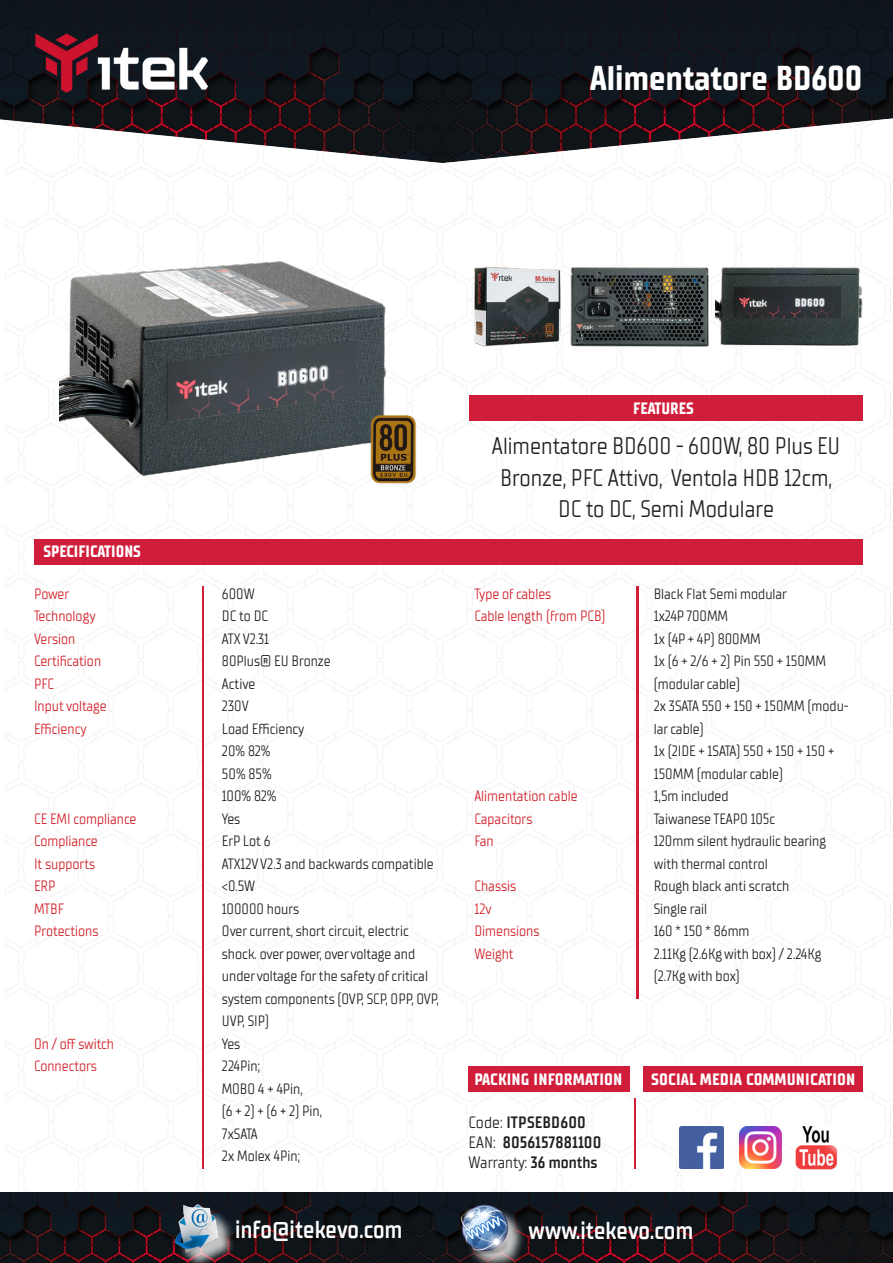
<style>
.page{position:relative;width:893px;height:1263px;background:#fff}
.page>*{position:absolute;margin:0;border:0;box-sizing:border-box;transform-origin:0 0}
.t1{font:700 34.5px "TT Supermolot Neue Condensed";color:#fff}
.t2{font:24.9px "TT Supermolot Neue Condensed Dm";letter-spacing:.01em;color:#fff;scale:.96 1}
.t3{font:24px/31.5px "TT Supermolot Neue Condensed";color:#231f20;text-align:center}
.t4{font:700 16.5px "TT Supermolot Neue Condensed";letter-spacing:.01em;color:#fff}
.t5{font:16.5px/19.8px "TT Supermolot Neue Condensed Dm";letter-spacing:.01em;color:#231f20}
.t6{font:16.5px "TT Supermolot Neue Condensed";color:#231f20}
.t7{font:15px/22.5px "TT Supermolot Neue Condensed";color:#231f20}
.t8{font:15px "TT Supermolot Neue Condensed";color:#d1232a}
.s1{font-family:"TT Supermolot Neue Condensed"}
.s2{font-family:"TT Supermolot Neue Condensed Dm"}
</style>
<div class="page">
<img style="left:0;top:0;width:893px;height:164px">
<img style="left:0;top:1193px;width:893px;height:70px">
<div style="left:464px;top:1207px;width:62px;height:56px;background:#fff;opacity:.75"></div>
<img style="left:456px;top:1201px;width:55px;height:54px">
<div style="left:178px;top:1208px;width:60px;height:55px;background:#fff;opacity:.75"></div>
<img style="left:170px;top:1201px;width:55px;height:51px">
<img style="left:60px;top:261px;width:357px;height:223px">
<img style="left:473px;top:266px;width:88px;height:81px">
<img style="left:570px;top:267px;width:139px;height:80px">
<img style="left:715px;top:267px;width:148px;height:79px">
<hr style="left:202px;top:586px;width:2px;height:582px;background:#d01e39">
<hr style="left:636px;top:586px;width:2px;height:412px;background:#d01e39">
<svg style="left:679px;top:1126px;width:45px;height:43px"></svg>
<img style="left:679px;top:1126px;width:44px;height:42px">
<img style="left:739px;top:1126px;width:42px;height:43px">
<div style="left:468px;top:1066px;width:162px;height:25px;background:#d01e3a"></div>
<div style="left:643px;top:1066px;width:220px;height:25px;background:#d01e3a"></div>
<div style="left:469px;top:395px;width:393px;height:25px;background:#d01e3a"></div>
<div style="left:34px;top:540px;width:828px;height:25px;background:#d01e3a"></div>
<img style="left:795px;top:1126px;width:43px;height:44px">
<hr style="left:634px;top:1098px;width:1px;height:70px;background:#d01e39">
<p class="t1" style="left:590px;top:58px;width:274px">Alimentatore BD600</p>
<p class="t4" style="left:43px;top:542px;width:99px">SPECIFICATIONS</p>
<p class="t8" style="left:34px;top:585px;width:37px">Power</p>
<p class="t8" style="left:34px;top:607px;width:63px">Technology</p>
<p class="t8" style="left:34px;top:630px;width:43px">Version</p>
<p class="t8" style="left:34px;top:652px;width:69px">Certification</p>
<p class="t8" style="left:34px;top:675px;width:22px">PFC</p>
<p class="t8" style="left:34px;top:697px;width:74px">Input voltage</p>
<p class="t8" style="left:34px;top:720px;width:54px">Efficiency</p>
<p class="t8" style="left:34px;top:810px;width:104px">CE EMI compliance</p>
<p class="t8" style="left:34px;top:832px;width:65px">Compliance</p>
<p class="t8" style="left:34px;top:855px;width:63px">It supports</p>
<p class="t8" style="left:34px;top:877px;width:23px">ERP</p>
<p class="t8" style="left:34px;top:900px;width:32px">MTBF</p>
<p class="t8" style="left:34px;top:922px;width:66px">Protections</p>
<p class="t8" style="left:34px;top:1035px;width:82px">On / off switch</p>
<p class="t8" style="left:34px;top:1057px;width:64px">Connectors</p>
<p class="t4" style="left:633px;top:398px;width:62px">FEATURES</p>
<p class="t7" style="left:222px;top:583px;width:34px">600W</p>
<p class="t7" style="left:222px;top:605px;width:48px">DC to DC</p>
<p class="t7" style="left:222px;top:628px;width:49px">ATX V2.31</p>
<p class="t7" style="left:222px;top:650px;width:110px">80Plus® EU Bronze</p>
<p class="t7" style="left:222px;top:673px;width:35px">Active</p>
<p class="t7" style="left:222px;top:695px;width:28px">230V</p>
<p class="t7" style="left:222px;top:718px;width:84px">Load Efficiency</p>
<p class="t7" style="left:222px;top:740px;width:50px">20% 82%</p>
<p class="t7" style="left:222px;top:763px;width:51px">50% 85%</p>
<p class="t7" style="left:222px;top:785px;width:56px">100% 82%</p>
<p class="t7" style="left:222px;top:808px;width:20px">Yes</p>
<p class="t7" style="left:222px;top:830px;width:50px">ErP Lot 6</p>
<p class="t7" style="left:222px;top:853px;width:213px">ATX12V V2.3 and backwards compatible</p>
<p class="t7" style="left:222px;top:875px;width:35px">&lt;0.5W</p>
<p class="t7" style="left:222px;top:898px;width:79px">100000 hours</p>
<p class="t7" style="left:222px;top:920px;width:218px">Over current, short circuit, electric shock. over power, over voltage and under voltage for the safety of critical system components (OVP, SCP, OPP, OVP,<br>UVP, SIP)</p>
<p class="t7" style="left:222px;top:1033px;width:20px">Yes</p>
<p class="t7" style="left:222px;top:1055px;width:40px">224Pin;</p>
<p class="t7" style="left:222px;top:1078px;width:82px">MOBO 4 + 4Pin,</p>
<p class="t7" style="left:222px;top:1100px;width:102px">(6 + 2) + (6 + 2) Pin,</p>
<p class="t7" style="left:222px;top:1123px;width:37px">7xSATA</p>
<p class="t7" style="left:222px;top:1145px;width:80px">2x Molex 4Pin;</p>
<p class="t3" style="left:492px;top:431px;width:350px">Alimentatore BD600 - 600W, 80 Plus EU<br>Bronze, PFC Attivo, Ventola HDB 12cm,<br>DC to DC, Semi Modulare</p>
<p class="t8" style="left:474px;top:585px;width:78px">Type of cables</p>
<p class="t8" style="left:474px;top:607px;width:133px">Cable length (from PCB)</p>
<p class="t8" style="left:474px;top:787px;width:105px">Alimentation cable</p>
<p class="t8" style="left:474px;top:810px;width:59px">Capacitors</p>
<p class="t8" style="left:474px;top:832px;width:21px">Fan</p>
<p class="t8" style="left:474px;top:877px;width:43px">Chassis</p>
<p class="t8" style="left:474px;top:900px;width:19px">12v</p>
<p class="t8" style="left:474px;top:922px;width:67px">Dimensions</p>
<p class="t8" style="left:474px;top:945px;width:41px">Weight</p>
<p class="t7" style="left:654px;top:583px;width:135px">Black Flat Semi modular</p>
<p class="t7" style="left:654px;top:605px;width:76px">1x24P 700MM</p>
<p class="t7" style="left:654px;top:628px;width:109px">1x (4P + 4P) 800MM</p>
<p class="t7" style="left:654px;top:650px;width:174px">1x (6 + 2/6 + 2) Pin 550 + 150MM (modular cable)</p>
<p class="t7" style="left:654px;top:695px;width:196px">2x 3SATA 550 + 150 + 150MM (modu&shy;lar cable)</p>
<p class="t7" style="left:654px;top:740px;width:182px">1x (2IDE + 1SATA) 550 + 150 + 150 +<br>150MM (modular cable)</p>
<p class="t7" style="left:654px;top:785px;width:76px">1,5m included</p>
<p class="t7" style="left:654px;top:808px;width:123px">Taiwanese TEAPO 105c</p>
<p class="t7" style="left:654px;top:830px;width:174px">120mm silent hydraulic bearing with thermal control</p>
<p class="t7" style="left:654px;top:875px;width:137px">Rough black anti scratch</p>
<p class="t7" style="left:654px;top:898px;width:55px">Single rail</p>
<p class="t7" style="left:654px;top:920px;width:97px">160 * 150 * 86mm</p>
<p class="t7" style="left:654px;top:943px;width:169px">2.11Kg (2.6Kg with box) / 2.24Kg (2.7Kg with box)</p>
<p class="t4" style="left:474px;top:1070px;width:150px">PACKING INFORMATION</p>
<p class="t5" style="left:468px;top:1113px;width:134px"><span class="s1">Code:</span> ITPSEBD600<br><span class="s1">EAN:</span> 8056157881100</p>
<p class="t6" style="left:468px;top:1152px;width:131px">Warranty: <span class="s2">36 months</span></p>
<p class="t4" style="left:651px;top:1070px;width:206px">SOCIAL MEDIA COMMUNICATION</p>
<h2 class="t2" style="left:235px;top:1214px;width:176px">info@itekevo.com</h2>
<h2 class="t2" style="left:529px;top:1215px;width:173px">www.itekevo.com</h2>
</div>
